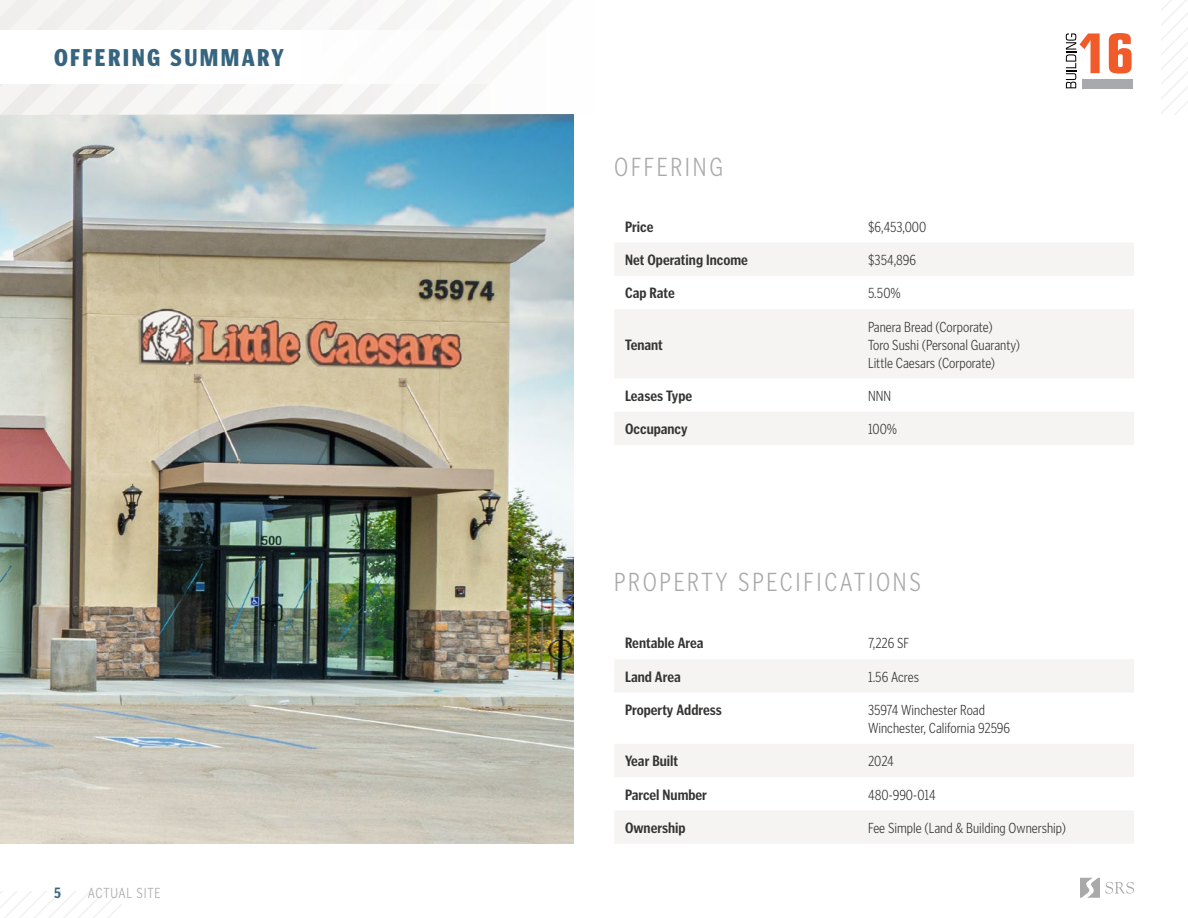
<style>
.page{position:relative;width:1188px;height:918px;background:#fff}
.page>*{position:absolute;margin:0;border:0;box-sizing:border-box;transform-origin:0 0}
.t1{font:300 27px "Poynter Gothic Text Cond";letter-spacing:.1em;color:#aaa9aa}
.t2{font:900 24px "Poynter Gothic Text Cond";letter-spacing:.1em;color:#37657f}
.t3{font:300 15px/18px "Poynter Gothic Text Cond";color:#343433}
.t4{font:700 15px "Poynter Gothic Text Cond";color:#343433}
.t5{font:300 15px "Poynter Gothic Text Cond";letter-spacing:.05em;color:#aaa9aa}
.t6{font:700 15px "Poynter Gothic Text Cond";color:#37657f}
</style>
<div class="page">
<img style="left:0;top:115px;width:574px;height:729px">
<svg style="left:0;top:891px;width:122px;height:27px"></svg>
<svg style="left:1080px;top:878px;width:54px;height:20px"></svg>
<svg style="left:0;top:0;width:574px;height:115px"></svg>
<svg style="left:1161px;top:0;width:27px;height:115px"></svg>
<div style="left:0;top:30px;width:594px;height:54px;background:#fff"></div>
<svg style="left:615px;top:243px;width:519px;height:202px;fill:#f5f4f3"></svg>
<svg style="left:615px;top:660px;width:519px;height:183px;fill:#f5f4f3"></svg>
<svg style="left:1066px;top:33px;width:34px;height:55px"></svg>
<svg style="left:1109px;top:33px;width:23px;height:41px"></svg>
<div style="left:1082px;top:79px;width:50px;height:9px;background:#a7a9ac"></div>
<h2 class="t2" style="left:54px;top:44px;width:231px">OFFERING SUMMARY</h2>
<p class="t6" style="left:54px;top:884px;width:8px">5</p>
<p class="t5" style="left:88px;top:885px;width:74px">ACTUAL SITE</p>
<h1 class="t1" style="left:614px;top:153px;width:110px">OFFERING</h1>
<p class="t4" style="left:625px;top:218px;width:30px">Price</p>
<p class="t3" style="left:868px;top:218px;width:60px">$6,453,000</p>
<p class="t4" style="left:625px;top:252px;width:124px">Net Operating Income</p>
<p class="t3" style="left:868px;top:251px;width:50px">$354,896</p>
<p class="t4" style="left:625px;top:285px;width:51px">Cap Rate</p>
<p class="t3" style="left:868px;top:284px;width:34px">5.50%</p>
<p class="t4" style="left:625px;top:336px;width:39px">Tenant</p>
<p class="t3" style="left:868px;top:318px;width:154px">Panera Bread (Corporate)<br>Toro Sushi (Personal Guaranty)<br>Little Caesars (Corporate)</p>
<p class="t4" style="left:625px;top:388px;width:69px">Leases Type</p>
<p class="t3" style="left:868px;top:387px;width:24px">NNN</p>
<p class="t4" style="left:625px;top:421px;width:64px">Occupancy</p>
<p class="t3" style="left:868px;top:420px;width:31px">100%</p>
<h1 class="t1" style="left:614px;top:568px;width:308px">PROPERTY SPECIFICATIONS</h1>
<p class="t4" style="left:625px;top:635px;width:80px">Rentable Area</p>
<p class="t3" style="left:868px;top:634px;width:43px">7,226 SF</p>
<p class="t4" style="left:625px;top:668px;width:57px">Land Area</p>
<p class="t3" style="left:868px;top:668px;width:52px">1.56 Acres</p>
<p class="t4" style="left:625px;top:702px;width:98px">Property Address</p>
<p class="t3" style="left:868px;top:701px;width:144px">35974 Winchester Road<br>Winchester, California 92596</p>
<p class="t4" style="left:625px;top:753px;width:55px">Year Built</p>
<p class="t3" style="left:868px;top:752px;width:27px">2024</p>
<p class="t4" style="left:625px;top:786px;width:83px">Parcel Number</p>
<p class="t3" style="left:868px;top:786px;width:69px">480-990-014</p>
<p class="t4" style="left:625px;top:820px;width:62px">Ownership</p>
<p class="t3" style="left:868px;top:819px;width:199px">Fee Simple (Land &amp; Building Ownership)</p>
</div>
